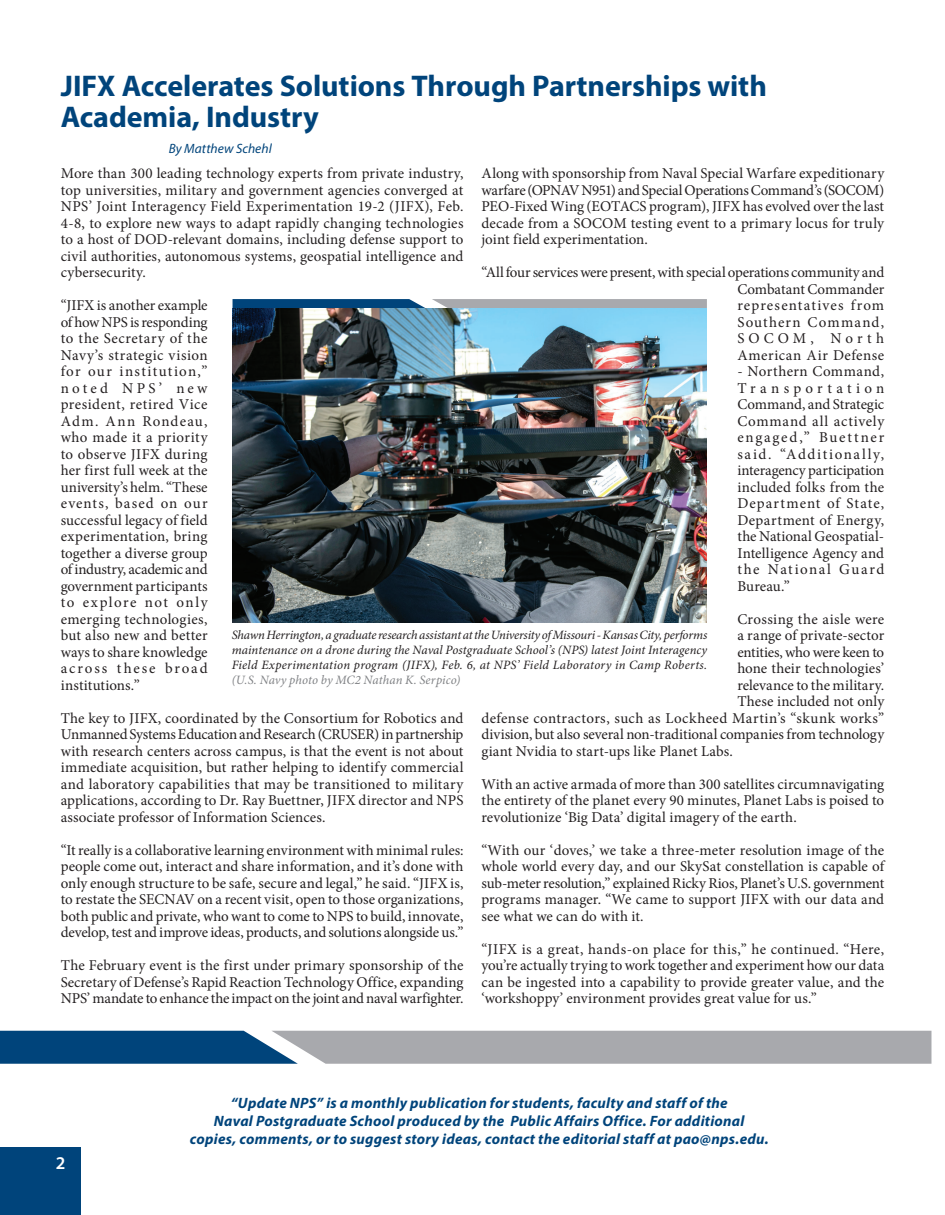
<style>
.page{position:relative;width:945px;height:1215px;background:#fff}
.page>*{position:absolute;margin:0;border:0;box-sizing:border-box;transform-origin:0 0}
.t1{font:700 30px/31.5px "Myriad Pro";letter-spacing:-.005em;color:#00447b}
.t2{font:600 18px "Myriad Pro";color:#fff}
.t3{font:15px/16.5px "Minion Pro";letter-spacing:.005em;color:#231f20;text-align:justify}
.t4{font:italic 700 15px/18px "Myriad Pro";letter-spacing:.015em;color:#00447b;text-align:center}
.t5{font:15px "Minion Pro";letter-spacing:.03em;color:#231f20}
.t6{font:15px "Minion Pro";letter-spacing:-.02em;color:#231f20}
.t7{font:italic 13.5px "Myriad Pro";letter-spacing:.005em;color:#00447b}
.t8{font:italic 12.75px/15px "Minion Pro";letter-spacing:.02em;color:#231f20;text-align:justify}
.t9{font:italic 12.75px "Minion Pro";letter-spacing:.005em;color:#808285}
</style>
<div class="page">
<svg style="left:0;top:1031px;width:931px;height:33px;background:#7a8ea1"></svg>
<svg style="left:233px;top:299px;width:192px;height:9px;background:#0c4c81"></svg>
<div style="left:432px;top:299px;width:275px;height:9px;background:#a8a9ad"></div>
<img style="left:233px;top:308px;width:474px;height:315px">
<div style="left:0;top:1148px;width:81px;height:67px;background:#00447b"></div>
<h1 class="t1" style="left:61px;top:69px;width:708px">JIFX Accelerates Solutions Through Partnerships with<br>Academia, Industry</h1>
<p class="t7" style="left:169px;top:140px;width:105px">By Matthew Schehl</p>
<p class="t3" style="left:61px;top:165px;width:404px">More than 300 leading technology experts from private industry, top universities, military and government agencies converged at NPS’ Joint Interagency Field Experimentation 19-2 (JIFX), Feb.<br>4-8, to explore new ways to adapt rapidly changing technologies to a host of DOD-relevant domains, including defense support to civil authorities, autonomous systems, geospatial intelligence and cybersecurity.</p>
<p class="t3" style="left:61px;top:297px;width:148px">“JIFX is another example of how NPS is responding to the Secretary of the Navy’s strategic vision for our institution,” noted NPS’ new president, retired Vice Adm. Ann Rondeau, who made it a priority to observe JIFX during her first full week at the university’s helm. “These events, based on our successful legacy of field experimentation, bring together a diverse group of industry, academic and government participants to explore not only emerging technologies, but also new and better ways to share knowledge across these broad institutions.”</p>
<p class="t3" style="left:61px;top:710px;width:404px">The key to JIFX, coordinated by the Consortium for Robotics and Unmanned Systems Education and Research (CRUSER) in partnership with research centers across campus, is that the event is not about immediate acquisition, but rather helping to identify commercial and laboratory capabilities that may be transitioned to military applications, according to Dr. Ray Buettner, JIFX director and NPS associate professor of Information Sciences.</p>
<p class="t3" style="left:61px;top:842px;width:404px">“It really is a collaborative learning environment with minimal rules: people come out, interact and share information, and it’s done with only enough structure to be safe, secure and legal,” he said. “JIFX is, to restate the SECNAV on a recent visit, open to those organizations, both public and private, who want to come to NPS to build, innovate, develop, test and improve ideas, products, and solutions alongside us.”</p>
<p class="t3" style="left:61px;top:957px;width:404px">The February event is the first under primary sponsorship of the Secretary of Defense’s Rapid Reaction Technology Office, expanding NPS’ mandate to enhance the impact on the joint and naval warfighter.</p>
<p class="t3" style="left:482px;top:165px;width:404px">Along with sponsorship from Naval Special Warfare expeditionary warfare (OPNAV N951) and Special Operations Command’s (SOCOM)<br>PEO-Fixed Wing (EOTACS program), JIFX has evolved over the last decade from a SOCOM testing event to a primary locus for truly joint field experimentation.</p>
<p class="t3" style="left:737px;top:264px;width:148px;text-indent:-256px">“All four services were present, with special operations community and Combatant Commander representatives from Southern Command, SOCOM, North American Air Defense</p>
<p class="t3" style="left:737px;top:363px;width:148px">- Northern Command, Transportation Command, and Strategic Command all actively engaged,” Buettner said. “Additionally, interagency participation included folks from the Department of State, Department of Energy, the National Geospatial-Intelligence Agency and the National Guard Bureau.”</p>
<p class="t3" style="left:737px;top:611px;width:148px">Crossing the aisle were</p>
<p class="t3" style="left:737px;top:627px;width:148px">a range of private-sector</p>
<p class="t6" style="left:737px;top:642px;width:148px">entities, who were keen to</p>
<p class="t3" style="left:737px;top:660px;width:148px">hone their technologies’</p>
<p class="t3" style="left:737px;top:677px;width:148px">relevance to the military.</p>
<p class="t3" style="left:737px;top:693px;width:148px">These included not only</p>
<p class="t5" style="left:482px;top:708px;width:404px">defense contractors, such as Lockheed Martin’s “skunk works”</p>
<p class="t3" style="left:482px;top:726px;width:404px">division, but also several non-traditional companies from technology</p>
<p class="t3" style="left:482px;top:743px;width:253px">giant Nvidia to start-ups like Planet Labs.</p>
<p class="t3" style="left:482px;top:776px;width:404px">With an active armada of more than 300 satellites circumnavigating the entirety of the planet every 90 minutes, Planet Labs is poised to revolutionize ‘Big Data’ digital imagery of the earth.</p>
<p class="t3" style="left:482px;top:842px;width:404px">“With our ‘doves,’ we take a three-meter resolution image of the whole world every day, and our SkySat constellation is capable of sub-meter resolution,” explained Ricky Rios, Planet’s U.S. government programs manager. “We came to support JIFX with our data and see what we can do with it.</p>
<p class="t3" style="left:482px;top:941px;width:404px">“JIFX is a great, hands-on place for this,” he continued. “Here, you’re actually trying to work together and experiment how our data can be ingested into a capability to provide greater value, and the ‘workshoppy’ environment provides great value for us.”</p>
<p class="t8" style="left:232px;top:628px;width:477px">Shawn Herrington, a graduate research assistant at the University of Missouri - Kansas City, performs maintenance on a drone during the Naval Postgraduate School’s (NPS) latest Joint Interagency Field Experimentation program (JIFX), Feb. 6, at NPS’ Field Laboratory in Camp Roberts.</p>
<p class="t9" style="left:232px;top:673px;width:230px">(U.S. Navy photo by MC2 Nathan K. Serpico)</p>
<p class="t2" style="left:56px;top:1151px;width:11px">2</p>
<p class="t4" style="left:190px;top:1093px;width:580px">“Update NPS” is a monthly publication for students, faculty and staff of the<br>Naval Postgraduate School produced by the Public Affairs Office. For additional copies, comments, or to suggest story ideas, contact the editorial staff at pao@nps.edu.</p>
</div>
